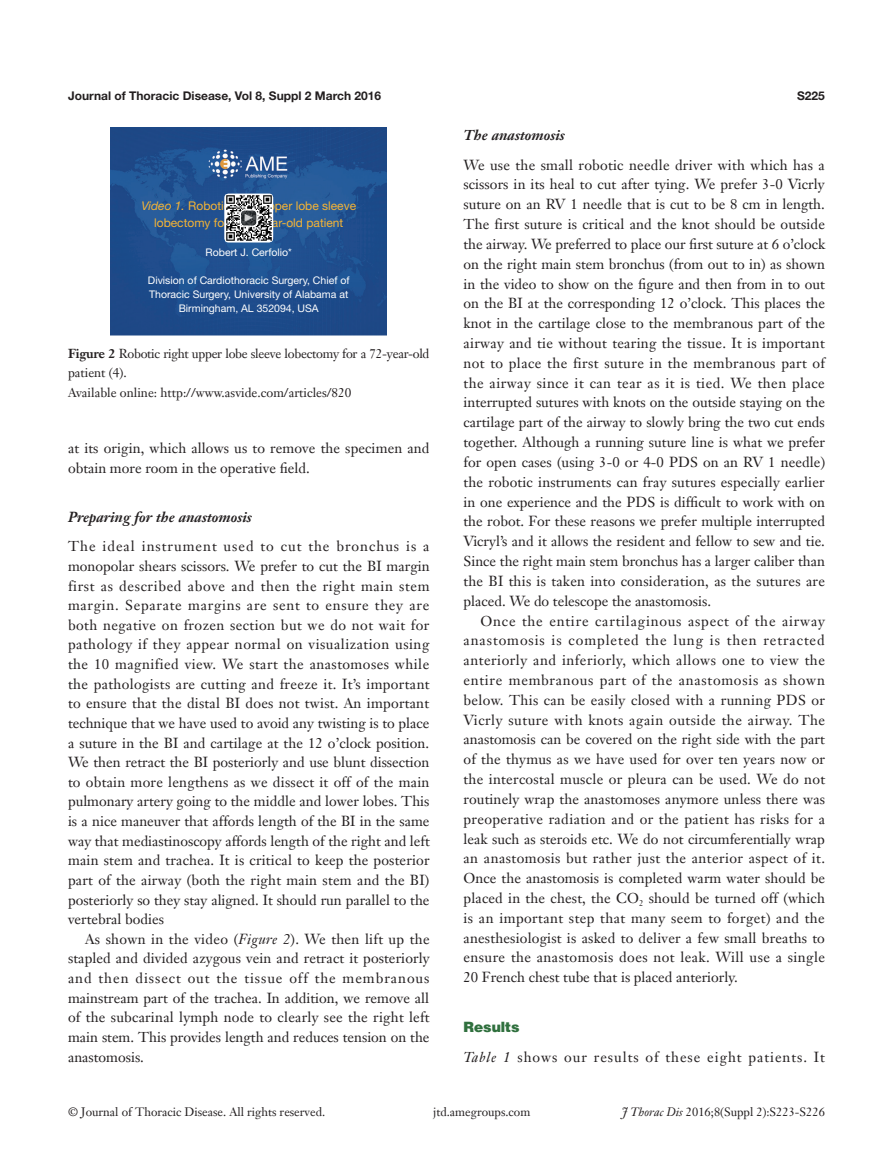
<style>
.page{position:relative;width:893px;height:1170px;background:#fff}
.page>*{position:absolute;margin:0;border:0;box-sizing:border-box;transform-origin:0 0}
.t1{font:14.25px/19.8px "Janson Text LT";color:#231f20;text-align:justify}
.t2{font:14.25px "Janson Text LT";letter-spacing:.065em;color:#231f20}
.t3{font:italic 700 14.25px "Janson Text LT";color:#231f20}
.t4{font:900 14.25px "Helvetica";color:#30703e}
.t5{font:12.75px/19.5px "Janson Text LT";letter-spacing:-.01em;color:#231f20}
.t6{font:12px "Janson Text LT";color:#231f20}
.t7{font:12px/17.7px "Helvetica Neue LT Pro";color:#f5b435;text-align:center}
.t8{font:700 12px "Helvetica Neue LT Pro";color:#231f20}
.t9{font:11.55px "Times New Roman";color:#fff}
.t10{font:10.5px/14.2px "Helvetica Neue LT Pro";color:#fff;text-align:center}
.s1{font-style:italic}
.s2{font-weight:700}
</style>
<div class="page">
<img style="left:111px;top:128px;width:276px;height:207px">
<div style="left:224px;top:193px;width:49px;height:49px;background:#fff;border-radius:4px"></div>
<img style="left:226px;top:195px;width:46px;height:46px">
<svg style="left:240px;top:210px;width:17px;height:16px"></svg>
<div style="left:240px;top:210px;width:17px;height:16px;border:1px solid #fff;border-radius:4px"></div>
<p class="t8" style="left:68px;top:88px;width:315px">Journal of Thoracic Disease, Vol 8, Suppl 2 March 2016</p>
<p class="t8" style="left:797px;top:88px;width:29px">S225</p>
<p class="t7" style="left:141px;top:196px;width:216px"><span class="s1">Video 1.</span> Robotic right upper lobe sleeve lobectomy for a 72-year-old patient</p>
<p class="t10" style="left:206px;top:245px;width:88px">Robert J. Cerfolio*</p>
<p class="t10" style="left:148px;top:273px;width:203px">Division of Cardiothoracic Surgery, Chief of<br>Thoracic Surgery, University of Alabama at<br>Birmingham, AL 352094, USA</p>
<p class="t5" style="left:68px;top:343px;width:363px"><span class="s2">Figure 2</span> Robotic right upper lobe sleeve lobectomy for a 72-year-old patient (4).<br>Available online: http://www.asvide.com/articles/820</p>
<p class="t9" style="left:257px;top:212px;width:13px;rotate:90deg">▲</p>
<p class="t1" style="left:68px;top:438px;width:363px">at its origin, which allows us to remove the specimen and obtain more room in the operative field.</p>
<p class="t3" style="left:68px;top:507px;width:185px">Preparing for the anastomosis</p>
<p class="t1" style="left:68px;top:536px;width:363px">The ideal instrument used to cut the bronchus is a monopolar shears scissors. We prefer to cut the BI margin first as described above and then the right main stem margin. Separate margins are sent to ensure they are both negative on frozen section but we do not wait for pathology if they appear normal on visualization using the 10 magnified view. We start the anastomoses while the pathologists are cutting and freeze it. It’s important to ensure that the distal BI does not twist. An important technique that we have used to avoid any twisting is to place a suture in the BI and cartilage at the 12 o’clock position.<br>We then retract the BI posteriorly and use blunt dissection to obtain more lengthens as we dissect it off of the main pulmonary artery going to the middle and lower lobes. This is a nice maneuver that affords length of the BI in the same way that mediastinoscopy affords length of the right and left main stem and trachea. It is critical to keep the posterior part of the airway (both the right main stem and the BI) posteriorly so they stay aligned. It should run parallel to the vertebral bodies</p>
<p class="t1" style="left:68px;top:928px;width:363px;text-indent:17px">As shown in the video (<span class="s1">Figure 2</span>). We then lift up the stapled and divided azygous vein and retract it posteriorly and then dissect out the tissue off the membranous mainstream part of the trachea. In addition, we remove all of the subcarinal lymph node to clearly see the right left main stem. This provides length and reduces tension on the anastomosis.</p>
<p class="t3" style="left:463px;top:126px;width:103px">The anastomosis</p>
<p class="t1" style="left:463px;top:155px;width:363px">We use the small robotic needle driver with which has a scissors in its heal to cut after tying. We prefer 3-0 Vicrly suture on an RV 1 needle that is cut to be 8 cm in length.<br>The first suture is critical and the knot should be outside the airway. We preferred to place our first suture at 6 o’clock on the right main stem bronchus (from out to in) as shown in the video to show on the figure and then from in to out on the BI at the corresponding 12 o’clock. This places the knot in the cartilage close to the membranous part of the airway and tie without tearing the tissue. It is important not to place the first suture in the membranous part of the airway since it can tear as it is tied. We then place interrupted sutures with knots on the outside staying on the cartilage part of the airway to slowly bring the two cut ends together. Although a running suture line is what we prefer for open cases (using 3-0 or 4-0 PDS on an RV 1 needle) the robotic instruments can fray sutures especially earlier in one experience and the PDS is difficult to work with on the robot. For these reasons we prefer multiple interrupted Vicryl’s and it allows the resident and fellow to sew and tie.<br>Since the right main stem bronchus has a larger caliber than the BI this is taken into consideration, as the sutures are placed. We do telescope the anastomosis.</p>
<p class="t1" style="left:463px;top:610px;width:363px;text-indent:17px">Once the entire cartilaginous aspect of the airway anastomosis is completed the lung is then retracted anteriorly and inferiorly, which allows one to view the entire membranous part of the anastomosis as shown below. This can be easily closed with a running PDS or Vicrly suture with knots again outside the airway. The anastomosis can be covered on the right side with the part of the thymus as we have used for over ten years now or the intercostal muscle or pleura can be used. We do not routinely wrap the anastomoses anymore unless there was preoperative radiation and or the patient has risks for a leak such as steroids etc. We do not circumferentially wrap an anastomosis but rather just the anterior aspect of it.<br>Once the anastomosis is completed warm water should be placed in the chest, the CO<sub>2</sub> should be turned off (which is an important step that many seem to forget) and the anesthesiologist is asked to deliver a few small breaths to ensure the anastomosis does not leak. Will use a single 20 French chest tube that is placed anteriorly.</p>
<p class="t4" style="left:463px;top:1017px;width:58px">Results</p>
<p class="t2" style="left:463px;top:1047px;width:363px"><span class="s1">Table 1</span> shows our results of these eight patients. It</p>
<p class="t6" style="left:68px;top:1104px;width:259px">© Journal of Thoracic Disease. All rights reserved.</p>
<p class="t6" style="left:433px;top:1104px;width:99px">jtd.amegroups.com</p>
<p class="t6" style="left:622px;top:1104px;width:205px"><span class="s1">J Thorac Dis</span> 2016;8(Suppl 2):S223-S226</p>
</div>
